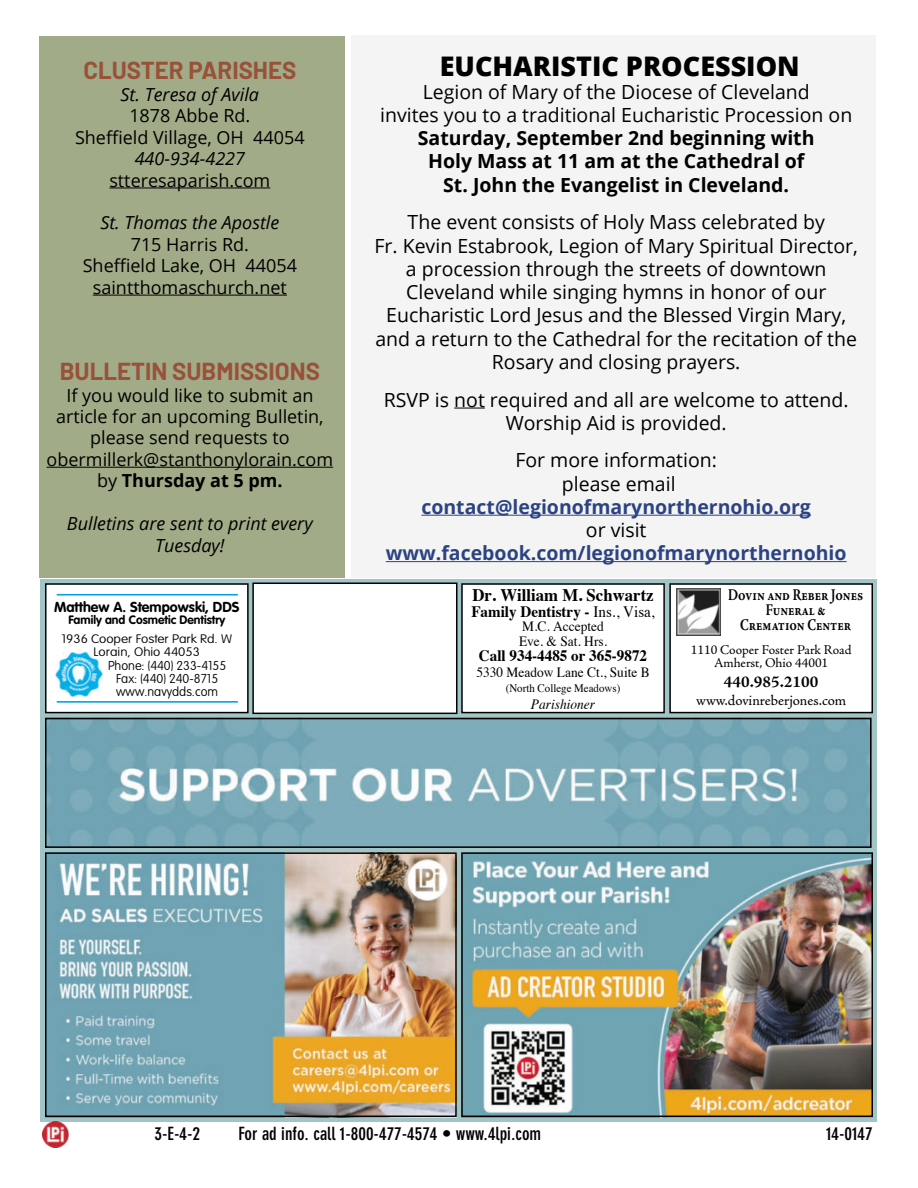
<style>
.page{position:relative;width:918px;height:1188px;background:#fff}
.page>*{position:absolute;margin:0;border:0;box-sizing:border-box;transform-origin:0 0}
.Body_Text_71a0c64b-7{font:800 27px "Open Sans";color:#000}
.Body_Text_71a0c64b-7-2{font:700 24px "Ccthyb Barlow";color:#995139}
.Body_Text_71a0c64b-7-3{font:19.5px/23.2px "Open Sans";color:#000;text-align:center}
.Body_Text_71a0c64b-7-4{font:700 19.5px/23.2px "Lcrqrs Open Sans";color:#2c4383;text-align:center}
.Body_Text_71a0c64b-7-5{font:700 19.5px "Lcrqrs Open Sans";color:#000}
.Body_Text_71a0c64b-7-6{font:18px/21.5px "Open Sans";color:#000;text-align:center}
.Body_Text_71a0c64b-7-7{font:italic 18px/21.5px "Open Sans";color:#000;text-align:center}
.t1{font:700 condensed 18px "DIN Neuzeit Grotesk Std";color:#000}
.Body_Text_71a0c64b-7-8{font:700 18px "Lcrqrs Open Sans";color:#000}
.t2{font:700 17.7px "Times";color:#000;scale:.95 1}
.t3{font:700 16.5px/14.9px "Adobe Jenson Pro";color:#000;text-align:center;scale:.78 1}
.t4{font:700 16.35px "Adobe Jenson Pro";color:#000}
.t5{font:700 15.9px "Times";color:#000;scale:.95 1}
.t6{font:15px "Adobe Jenson Pro";color:#000}
.t7{font:700 14.25px "VAG Rounded Std";color:#000}
.t8{font:14.1px/14.1px "Times";color:#000;scale:.95 1}
.t9{font:italic 14.1px "Times";color:#000;scale:.95 1}
.t10{font:13.5px/13.2px "Adobe Jenson Pro";color:#000;text-align:center}
.t11{font:100 12.75px/12.8px "VAG Rounded Std";color:#000;text-align:center}
.t12{font:100 12.15px/12.8px "VAG Rounded Std";color:#000;text-align:center;scale:1.11 1}
.t13{font:700 12px "VAG Rounded Std";color:#000}
.t14{font:11.55px "Times";color:#000;scale:.95 1}
.s1{font-family:"Open Sans";font-weight:400}
.s2{font-family:"Lcrqrs Open Sans";font-weight:700}
.s3{font-family:"Open Sans";font-weight:400;color:#000}
.s4{font-weight:400}
</style>
<div class="page">
<div style="left:351px;top:35px;width:525px;height:543px;background:#f4f4f4"></div>
<div style="left:39px;top:37px;width:306px;height:541px;background:#a1ab88"></div>
<hr style="left:109px;top:188px;width:161px;height:1px;background:#000">
<hr style="left:93px;top:295px;width:194px;height:1px;background:#000">
<hr style="left:47px;top:467px;width:286px;height:1px;background:#000">
<hr style="left:454px;top:408px;width:31px;height:1px;background:#000">
<hr style="left:421px;top:515px;width:390px;height:1px;background:#2c4383">
<hr style="left:386px;top:561px;width:461px;height:1px;background:#2c4383">
<div style="left:40px;top:579px;width:838px;height:543px;background:#a1c5c7"></div>
<img style="left:42px;top:1122px;width:27px;height:26px">
<div style="left:462px;top:584px;width:202px;height:129px;background:#fff"></div>
<div style="left:461px;top:583px;width:204px;height:130px;border:2px solid #000"></div>
<div style="left:670px;top:584px;width:202px;height:129px;background:#fff"></div>
<div style="left:669px;top:583px;width:204px;height:130px;border:2px solid #000"></div>
<img style="left:676px;top:588px;width:45px;height:48px">
<div style="left:46px;top:584px;width:202px;height:129px;background:#fff"></div>
<div style="left:45px;top:583px;width:204px;height:130px;border:2px solid #000"></div>
<hr style="left:57px;top:594px;width:181px;height:2px;background:#00a2e3">
<hr style="left:57px;top:701px;width:181px;height:2px;background:#00a2e3">
<img style="left:56px;top:652px;width:46px;height:45px">
<img style="left:48px;top:721px;width:821px;height:124px">
<div style="left:45px;top:718px;width:827px;height:130px;border:2px solid #000"></div>
<div style="left:253px;top:583px;width:204px;height:130px;background:#fff"></div>
<div style="left:252px;top:583px;width:206px;height:131px;border:2px solid #000"></div>
<img style="left:48px;top:855px;width:406px;height:259px">
<div style="left:45px;top:852px;width:412px;height:265px;border:2px solid #000"></div>
<img style="left:464px;top:855px;width:406px;height:259px">
<div style="left:461px;top:852px;width:412px;height:265px;border:2px solid #000"></div>
<p class="Body_Text_71a0c64b-7-2" style="left:83px;top:53px;width:214px">CLUSTER PARISHES</p>
<p class="Body_Text_71a0c64b-7-7" style="left:121px;top:83px;width:140px">St. Teresa of Avila</p>
<p class="Body_Text_71a0c64b-7-6" style="left:129px;top:105px;width:123px">1878 Abbe Rd.</p>
<p class="Body_Text_71a0c64b-7-6" style="left:75px;top:126px;width:231px">Sheffield Village, OH 44054</p>
<p class="Body_Text_71a0c64b-7-7" style="left:135px;top:147px;width:112px">440-934-4227</p>
<p class="Body_Text_71a0c64b-7-6" style="left:109px;top:169px;width:162px">stteresaparish.com</p>
<p class="Body_Text_71a0c64b-7-7" style="left:100px;top:212px;width:181px">St. Thomas the Apostle</p>
<p class="Body_Text_71a0c64b-7-6" style="left:131px;top:233px;width:120px">715 Harris Rd.</p>
<p class="Body_Text_71a0c64b-7-6" style="left:83px;top:255px;width:216px">Sheffield Lake, OH 44054</p>
<p class="Body_Text_71a0c64b-7-6" style="left:93px;top:276px;width:196px">saintthomaschurch.net</p>
<p class="Body_Text_71a0c64b-7-2" style="left:60px;top:354px;width:262px">BULLETIN SUBMISSIONS</p>
<p class="Body_Text_71a0c64b-7-6" style="left:47px;top:384px;width:288px">If you would like to submit an article for an upcoming Bulletin, please send requests to obermillerk@stanthonylorain.com</p>
<p class="Body_Text_71a0c64b-7-8" style="left:97px;top:468px;width:187px"><span class="s1">by</span> Thursday at 5 pm.</p>
<p class="Body_Text_71a0c64b-7-7" style="left:67px;top:512px;width:247px">Bulletins are sent to print every<br>Tuesday!</p>
<p class="t7" style="left:54px;top:599px;width:187px">Matthew A. Stempowski, DDS</p>
<p class="t13" style="left:68px;top:613px;width:158px">Family and Cosmetic Dentistry</p>
<p class="t12" style="left:61px;top:633px;width:155px">1936 Cooper Foster Park Rd. W<br>Lorain, Ohio 44053</p>
<p class="t11" style="left:108px;top:660px;width:120px">Phone: (440) 233-4155<br>Fax: (440) 240-8715 www.navydds.com</p>
<p class="Body_Text_71a0c64b-7" style="left:440px;top:45px;width:362px">EUCHARISTIC PROCESSION</p>
<p class="Body_Text_71a0c64b-7-3" style="left:423px;top:80px;width:389px">Legion of Mary of the Diocese of Cleveland</p>
<p class="Body_Text_71a0c64b-7-3" style="left:380px;top:103px;width:474px">invites you to a traditional Eucharistic Procession on<br><span class="s2">Saturday, September 2nd beginning with</span></p>
<p class="Body_Text_71a0c64b-7-5" style="left:428px;top:148px;width:378px">Holy Mass at 11 am at the Cathedral of</p>
<p class="Body_Text_71a0c64b-7-5" style="left:443px;top:171px;width:347px">St. John the Evangelist in Cleveland.</p>
<p class="Body_Text_71a0c64b-7-3" style="left:408px;top:210px;width:419px">The event consists of Holy Mass celebrated by</p>
<p class="Body_Text_71a0c64b-7-3" style="left:374px;top:233px;width:485px">Fr. Kevin Estabrook, Legion of Mary Spiritual Director,</p>
<p class="Body_Text_71a0c64b-7-3" style="left:375px;top:257px;width:483px">a procession through the streets of downtown Cleveland while singing hymns in honor of our Eucharistic Lord Jesus and the Blessed Virgin Mary, and a return to the Cathedral for the recitation of the Rosary and closing prayers.</p>
<p class="Body_Text_71a0c64b-7-3" style="left:384px;top:387px;width:466px">RSVP is not required and all are welcome to attend.</p>
<p class="Body_Text_71a0c64b-7-3" style="left:506px;top:411px;width:223px">Worship Aid is provided.</p>
<p class="Body_Text_71a0c64b-7-3" style="left:515px;top:448px;width:203px">For more information:</p>
<p class="Body_Text_71a0c64b-7-4" style="left:421px;top:471px;width:391px"><span class="s3">please email </span>contact@legionofmarynorthernohio.org</p>
<p class="Body_Text_71a0c64b-7-4" style="left:386px;top:518px;width:462px"><span class="s3">or visit </span>www.facebook.com/legionofmarynorthernohio</p>
<p class="t2" style="left:472px;top:579px;width:192px">Dr. William M. Schwartz</p>
<p class="t5" style="left:471px;top:597px;width:194px">Family Dentistry - <span class="s4">Ins., Visa,</span></p>
<p class="t8" style="left:519px;top:618px;width:94px">M.C. Accepted<br>Eve. &amp; Sat. Hrs.</p>
<p class="t5" style="left:479px;top:641px;width:179px">Call 934-4485 or 365-9872</p>
<p class="t8" style="left:476px;top:664px;width:184px">5330 Meadow Lane Ct., Suite B</p>
<p class="t14" style="left:506px;top:677px;width:122px">(North College Meadows)</p>
<p class="t9" style="left:531px;top:692px;width:69px">Parishioner</p>
<p class="t3" style="left:728px;top:588px;width:175px">Dovin and Reber Jones<br>Funeral &amp;<br>Cremation Center</p>
<p class="t10" style="left:691px;top:644px;width:162px">1110 Cooper Foster Park Road<br>Amherst, Ohio 44001</p>
<p class="t4" style="left:724px;top:673px;width:96px">440.985.2100</p>
<p class="t6" style="left:696px;top:692px;width:151px">www.dovinreberjones.com</p>
<p class="t1" style="left:155px;top:1123px;width:47px">3-E-4-2</p>
<p class="t1" style="left:239px;top:1123px;width:304px">For ad info. call 1-800-477-4574 • www.4lpi.com</p>
<p class="t1" style="left:826px;top:1123px;width:48px">14-0147</p>
</div>
